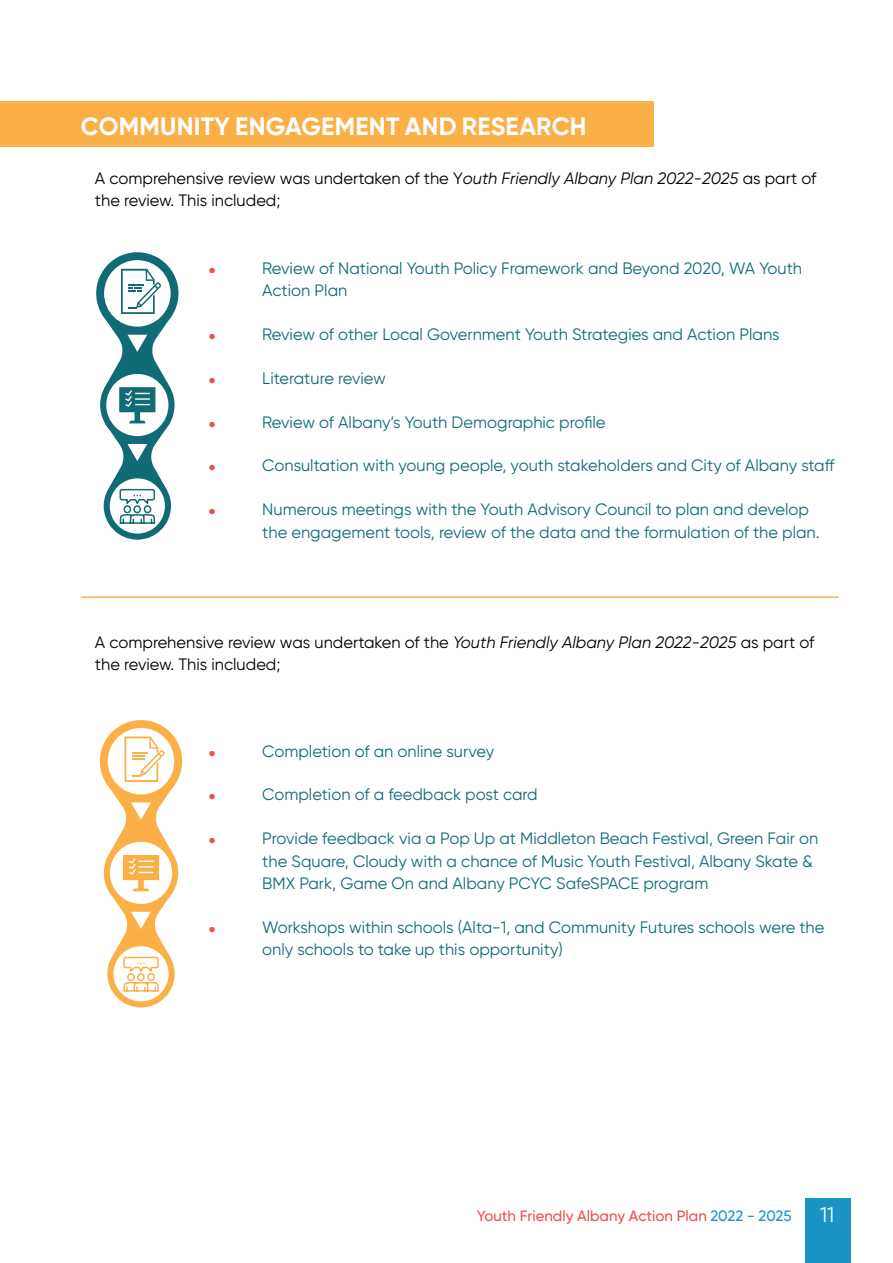
<style>
.page{position:relative;width:893px;height:1263px;background:#fff}
.page>*{position:absolute;margin:0;border:0;box-sizing:border-box;transform-origin:0 0}
.t1{font:700 25.05px "Gilroy";letter-spacing:.01em;color:#fff}
.t2{font:21px "Gilroy";color:#fff}
.t3{font:16.5px/22.5px "Gilroy";color:#106b75}
.t4{font:16.5px/22.5px "Gilroy";color:#000}
.t5{font:500 15px "Gilroy";color:#f04e4f}
.s1{font-style:italic}
.s2{font-size:27px;color:#f04e4f}
.s3{color:#1a94c5}
</style>
<div class="page">
<div style="left:805px;top:1198px;width:45px;height:65px;background:#1a94c5"></div>
<div style="left:0;top:102px;width:654px;height:45px;background:#fbb047"></div>
<div style="left:96px;top:252px;width:82px;height:83px;background:#106b75;border-radius:50%"></div>
<div style="left:104px;top:472px;width:67px;height:68px;background:#106b75;border-radius:50%"></div>
<svg style="left:104px;top:260px;width:67px;height:67px"></svg>
<div style="left:110px;top:478px;width:55px;height:56px;background:#fff;border-radius:50%"></div>
<div style="left:100px;top:720px;width:82px;height:82px;background:#fbb047;border-radius:50%"></div>
<div style="left:107px;top:940px;width:68px;height:67px;background:#fbb047;border-radius:50%"></div>
<svg style="left:108px;top:728px;width:66px;height:66px"></svg>
<div style="left:113px;top:946px;width:56px;height:55px;background:#fff;border-radius:50%"></div>
<svg style="left:105px;top:737px;width:72px;height:255px"></svg>
<svg style="left:102px;top:269px;width:71px;height:256px"></svg>
<hr style="left:81px;top:596px;width:758px;height:2px;background:#fbb047">
<h1 class="t1" style="left:81px;top:110px;width:507px">COMMUNITY ENGAGEMENT AND RESEARCH</h1>
<p class="t4" style="left:95px;top:166px;width:723px">A comprehensive review was undertaken of the Y<span class="s1">outh Friendly Albany Plan 2022-2025</span> as part of the review. This included;</p>
<p class="t3" style="left:262px;top:257px;width:541px;text-indent:-54px"><span class="s2">•</span> Review of National Youth Policy Framework and Beyond 2020, WA Youth<br>Action Plan</p>
<p class="t3" style="left:208px;top:323px;width:573px"><span class="s2">•</span> Review of other Local Government Youth Strategies and Action Plans</p>
<p class="t3" style="left:208px;top:367px;width:179px"><span class="s2">•</span> Literature review</p>
<p class="t3" style="left:208px;top:410px;width:399px"><span class="s2">•</span> Review of Albany’s Youth Demographic profile</p>
<p class="t3" style="left:208px;top:454px;width:628px"><span class="s2">•</span> Consultation with young people, youth stakeholders and City of Albany staff</p>
<p class="t3" style="left:262px;top:498px;width:559px;text-indent:-54px"><span class="s2">•</span> Numerous meetings with the Youth Advisory Council to plan and develop the engagement tools, review of the data and the formulation of the plan.</p>
<p class="t4" style="left:95px;top:630px;width:721px">A comprehensive review was undertaken of the <span class="s1">Youth Friendly Albany Plan 2022-2025</span> as part of the review. This included;</p>
<p class="t3" style="left:208px;top:739px;width:287px"><span class="s2">•</span> Completion of an online survey</p>
<p class="t3" style="left:208px;top:783px;width:331px"><span class="s2">•</span> Completion of a feedback post card</p>
<p class="t3" style="left:262px;top:827px;width:557px;text-indent:-54px"><span class="s2">•</span> Provide feedback via a Pop Up at Middleton Beach Festival, Green Fair on the Square, Cloudy with a chance of Music Youth Festival, Albany Skate &amp;<br>BMX Park, Game On and Albany PCYC SafeSPACE program</p>
<p class="t3" style="left:262px;top:916px;width:564px;text-indent:-54px"><span class="s2">•</span> Workshops within schools (Alta-1, and Community Futures schools were the only schools to take up this opportunity)</p>
<p class="t5" style="left:477px;top:1206px;width:316px">Youth Friendly Albany Action Plan <span class="s3">2022 - 2025</span></p>
<p class="t2" style="left:820px;top:1201px;width:16px">11</p>
</div>
